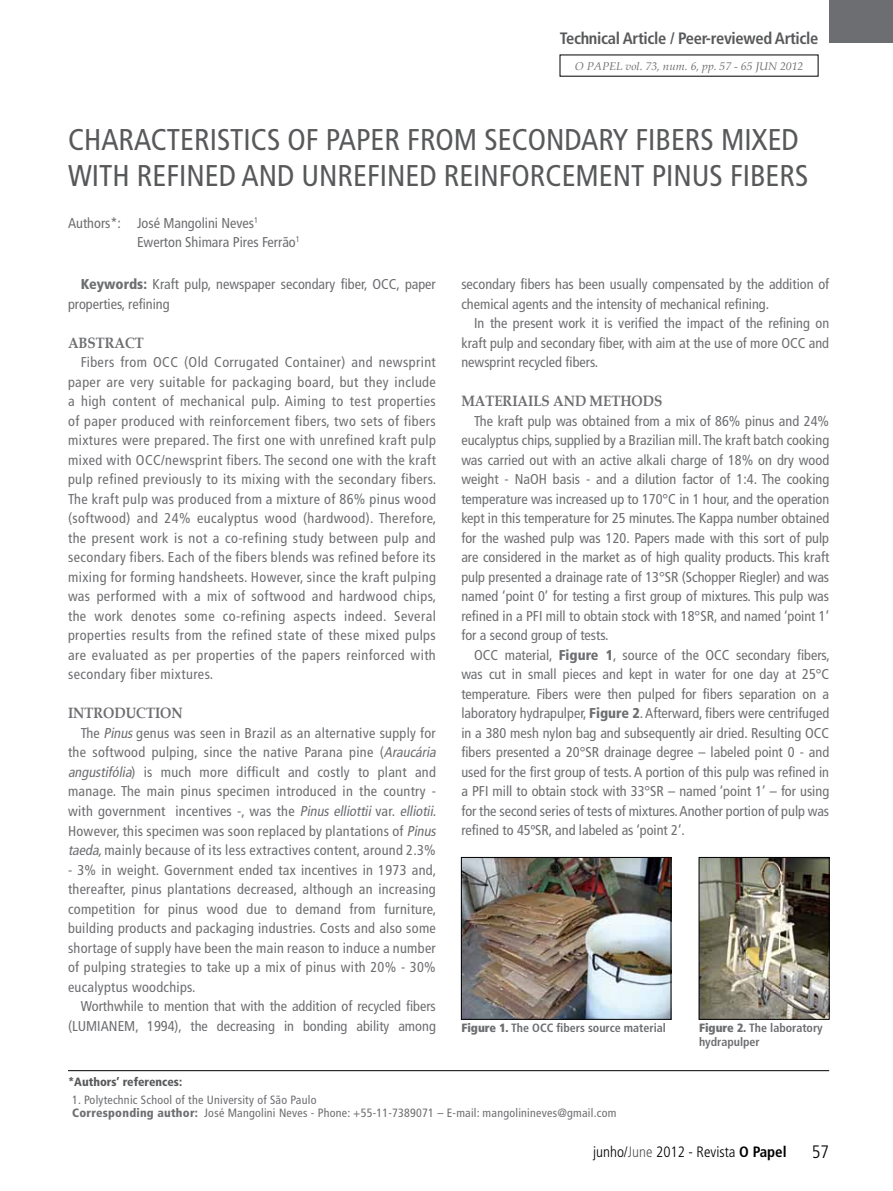
<style>
.page{position:relative;width:893px;height:1191px;background:#fff}
.page>*{position:absolute;margin:0;border:0;box-sizing:border-box;transform-origin:0 0}
.t1{font:condensed 30px/36px "Frutiger LT Std";color:#58595b}
.t2{font:300 condensed 18px "Frutiger LT Std";color:#000}
.t3{font:700 condensed 16.5px "Frutiger LT Std";letter-spacing:-.02em;color:#58595b}
.t4{font:700 15px "Book Antiqua";color:#6d6e71;scale:.9 1}
.t5{font:300 condensed 15px "Frutiger LT Std";color:#000}
.t6{font:condensed 14.25px/19.5px "Frutiger LT Std";color:#6d6e71;text-align:justify}
.t7{font:condensed 14.25px/19.5px "Frutiger LT Std";letter-spacing:.02em;color:#6d6e71}
.t8{font:condensed 12px/13.5px "Frutiger LT Std";letter-spacing:.02em;color:#6d6e71}
.t9{font:700 condensed 12px/14.4px "Frutiger LT Std";color:#6d6e71}
.t10{font:900 condensed 12px "Frutiger LT Std";color:#58595b}
.t11{font:italic 11.25px "Book Antiqua";color:#6d6e71}
.s1{font-weight:900}
.s2{font-style:italic}
.s3{color:#58595b}
.s4{font-weight:700}
</style>
<div class="page">
<div style="left:829px;top:0;width:64px;height:43px;background:#6d6e71"></div>
<hr style="left:68px;top:1070px;width:761px;height:1px;background:#000">
<img style="left:463px;top:859px;width:206px;height:158px">
<div style="left:461px;top:857px;width:210px;height:162px;border:1px solid #000"></div>
<img style="left:701px;top:859px;width:127px;height:158px">
<div style="left:699px;top:857px;width:131px;height:162px;border:1px solid #000"></div>
<p class="t3" style="left:560px;top:28px;width:260px">Technical Article / Peer-reviewed Article</p>
<p class="t11" style="left:575px;top:58px;width:230px">O PAPEL vol. 73, num. 6, pp. 57 - 65 JUN 2012</p>
<h1 class="t1" style="left:68px;top:122px;width:742px">Characteristics of paper from secondary fibers mixed with refined and unrefined reinforcement pinus fibers</h1>
<p class="t6" style="left:68px;top:213px;width:192px">Authors*: José Mangolini Neves<sup>1<br></sup>E</p>
<p class="t6" style="left:144px;top:232px;width:158px">werton Shimara Pires Ferrão<sup>1</sup></p>
<p class="t6" style="left:68px;top:275px;width:369px;text-indent:13px"><span class="s1">Keywords:</span> Kraft pulp, newspaper secondary fiber, OCC, paper properties, refining</p>
<p class="t4" style="left:68px;top:332px;width:86px">ABSTRACT</p>
<p class="t6" style="left:68px;top:353px;width:370px;text-indent:13px">Fibers from OCC (Old Corrugated Container) and newsprint paper are very suitable for packaging board, but they include a high content of mechanical pulp. Aiming to test properties of paper produced with reinforcement fibers, two sets of fibers mixtures were prepared. The first one with unrefined kraft pulp mixed with OCC/newsprint fibers. The second one with the kraft pulp refined previously to its mixing with the secondary fibers.<br>The kraft pulp was produced from a mixture of 86% pinus wood (softwood) and 24% eucalyptus wood (hardwood). Therefore, the present work is not a co-refining study between pulp and secondary fibers. Each of the fibers blends was refined before its mixing for forming handsheets. However, since the kraft pulping was performed with a mix of softwood and hardwood chips, the work denotes some co-refining aspects indeed. Several properties results from the refined state of these mixed pulps are evaluated as per properties of the papers reinforced with secondary fiber mixtures.</p>
<p class="t4" style="left:68px;top:703px;width:129px">INTRODUCTION</p>
<p class="t7" style="left:68px;top:723px;width:372px;text-indent:13px">The <span class="s2">Pinus</span>genus was seen in Brazil as an alternative supply for the softwood pulping, since the native Parana pine (<span class="s2">Araucária angustifólia</span>) is much more difficult and costly to plant and manage. The main pinus specimen introduced in the country - with government incentives -, was the <span class="s2">Pinus elliottii</span> var. <span class="s2">elliotii</span>.<br>However, this specimen was soon replaced by plantations of <span class="s2">Pinus taeda,</span>mainly because of its less extractives content, around 2.3%</p>
<p class="t6" style="left:68px;top:860px;width:370px">- 3% in weight. Government ended tax incentives in 1973 and, thereafter, pinus plantations decreased, although an increasing competition for pinus wood due to demand from furniture, building products and packaging industries. Costs and also some shortage of supply have been the main reason to induce a number of pulping strategies to take up a mix of pinus with 20% - 30% eucalyptus woodchips.</p>
<p class="t6" style="left:68px;top:996px;width:369px;text-indent:13px">Worthwhile to mention that with the addition of recycled fibers (LUMIANEM</p>
<p class="t6" style="left:461px;top:275px;width:370px">secondary fibers has been usually compensated by the addition of chemical agents and the intensity of mechanical refining.</p>
<p class="t6" style="left:461px;top:314px;width:369px;text-indent:13px">In the present work it is verified the impact of the refining on kraft pulp and secondary fiber, with aim at the use of more OCC and newsprint recycled fibers.</p>
<p class="t4" style="left:461px;top:391px;width:225px">MATERIAILS AND METHODS</p>
<p class="t6" style="left:461px;top:411px;width:369px;text-indent:13px">The kraft pulp was obtained from a mix of 86% pinus and 24% eucalyptus chips, supplied by a Brazilian mill. The kraft batch cooking was carried out with an active alkali charge of 18% on dry wood weight - NaOH basis - and a dilution factor of 1:4. The cooking temperature was increased up to 170°C in 1 hour, and the operation kept in this temperature for 25 minutes. The Kappa number obtained for the washed pulp was 120. Papers made with this sort of pulp are considered in the market as of high quality products. This kraft pulp presented a drainage rate of 13°SR (Schopper Riegler) and was named ‘point 0’ for testing a first group of mixtures. This pulp was refined in a PFI mill to obtain stock with 18°SR, and named ‘point 1’ for a second group of tests.</p>
<p class="t6" style="left:461px;top:645px;width:370px;text-indent:13px">OCC material, <span class="s1">Figure 1</span>, source of the OCC secondary fibers, was cut in small pieces and kept in water for one day at 25°C temperature. Fibers were then pulped for fibers separation on a laboratory hydrapulper, <span class="s1">Figure 2</span>. Afterward, fibers were centrifuged in a 380 mesh nylon bag and subsequently air dried. Resulting OCC fibers presented a 20°SR drainage degree – labeled point 0 - and used for the first group of tests. A portion of this pulp was refined in a PFI mill to obtain stock with 33°SR – named ‘point 1’ – for using for the second series of tests of mixtures. Another portion of pulp was refined to 45ºSR, and labeled as ‘point 2’.</p>
<p class="t6" style="left:135px;top:1016px;width:302px">, 1994), the decreasing in bonding ability among</p>
<p class="t9" style="left:461px;top:1020px;width:206px"><span class="s1">Figure 1.</span> The OCC fibers source material</p>
<p class="t9" style="left:699px;top:1020px;width:125px"><span class="s1">Figure 2.</span> The laboratory hydrapulper</p>
<p class="t10" style="left:68px;top:1074px;width:116px">*Authors’ references:</p>
<p class="t8" style="left:72px;top:1092px;width:546px">1. Polytechnic School of the University of São Paulo<br><span class="s1">Corresponding author:</span> José Mangolini Neves - Phone: +55-11-7389071 – E-mail: mangolinineves@gmail.com</p>
<p class="t5" style="left:593px;top:1142px;width:195px">junho/<span class="s3">June</span> 2012 - Revista <span class="s4">O Papel</span></p>
<p class="t2" style="left:812px;top:1141px;width:19px">57</p>
</div>
